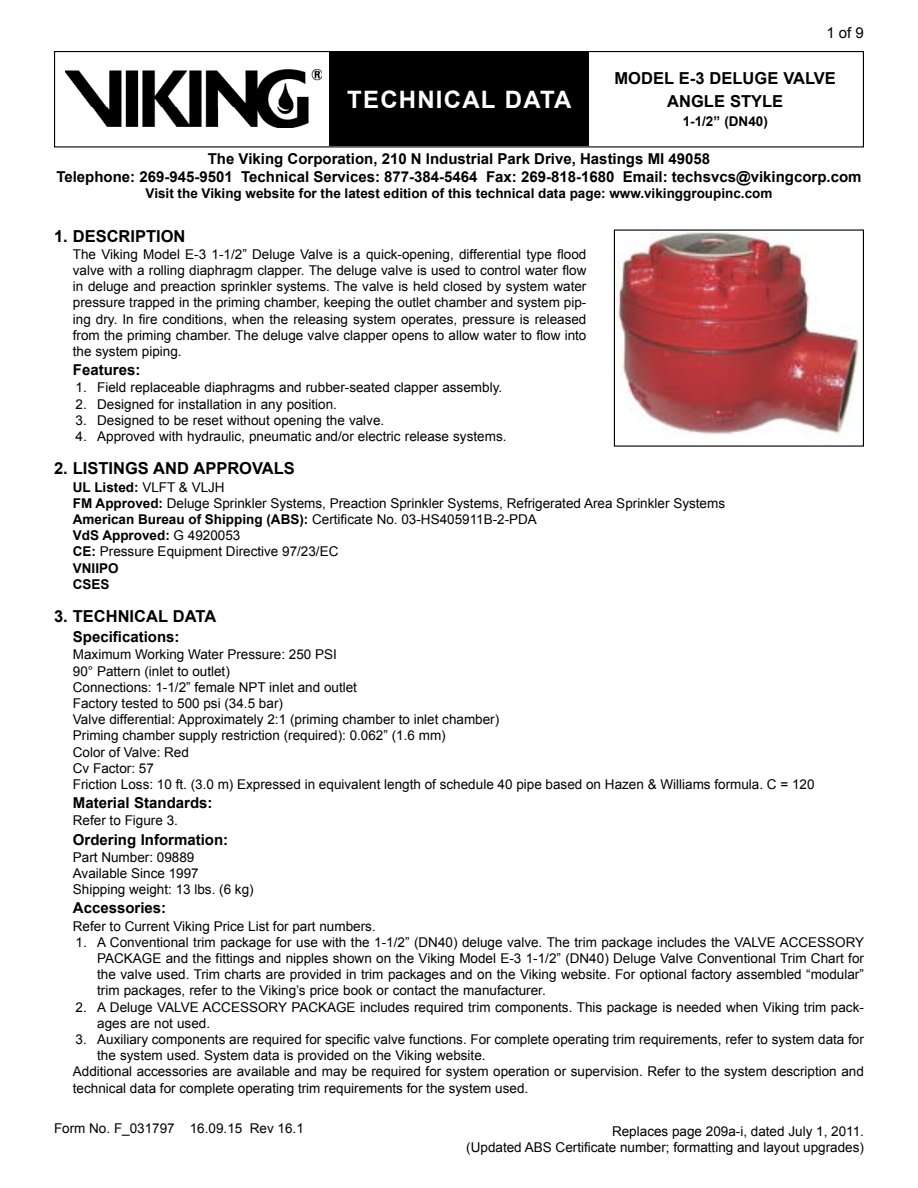
<style>
.page{position:relative;width:918px;height:1188px;background:#fff}
.page>*{position:absolute;margin:0;border:0;box-sizing:border-box;transform-origin:0 0}
.t1{font:700 24px "Arial";letter-spacing:.05em;color:#fff}
.t2{font:700 16.5px/22.8px "Arial";color:#000}
.t3{font:700 15px/18px "Arial";color:#000;text-align:center}
.t4{font:15px "Arial";color:#000}
.t5{font:13.5px/16.2px "Arial";color:#000}
.t6{font:700 13.5px "Arial";color:#000}
.s1{font-weight:700}
</style>
<div class="page">
<div style="left:54px;top:51px;width:810px;height:96px;border:1px solid #000"></div>
<div style="left:329px;top:52px;width:260px;height:94px;background:#000"></div>
<img style="left:65px;top:70px;width:256px;height:57px">
<img style="left:616px;top:232px;width:244px;height:203px">
<div style="left:614px;top:230px;width:250px;height:217px;border:1px solid #000"></div>
<p class="t4" style="left:826px;top:23px;width:39px">1 of 9</p>
<p class="t2" style="left:667px;top:67px;width:138px;text-indent:12px">E-3 Deluge Valve<br>Angle style</p>
<p class="t6" style="left:683px;top:112px;width:87px">1-1/2” (dn40)</p>
<p class="t3" style="left:56px;top:150px;width:807px">The Viking Corporation, 210 N Industrial Park Drive, Hastings MI 49058<br>Telephone: 269-945-9501 Technical Services: 877-384-5464 Fax: 269-818-1680 Email: techsvcs@vikingcorp.com</p>
<p class="t6" style="left:146px;top:184px;width:628px">Visit the Viking website for the latest edition of this technical data page: www.vikinggroupinc.com</p>
<p class="t2" style="left:615px;top:67px;width:39px">Model</p>
<h1 class="t1" style="left:347px;top:84px;width:226px">TECHNICAL DATA</h1>
<p class="t2" style="left:54px;top:225px;width:133px">1. DESCRIPTION</p>
<p class="t5" style="left:73px;top:246px;width:515px;text-align:justify">The Viking Model E-3 1-1/2” Deluge Valve is a quick-opening, differential type flood valve with a rolling diaphragm clapper. The deluge valve is used to control water flow in deluge and preaction sprinkler systems. The valve is held closed by system water pressure trapped in the priming chamber, keeping the outlet chamber and system pip&shy;ing dry. In fire conditions, when the releasing system operates, pressure is released from the priming chamber. The deluge valve clapper opens to allow water to flow into the system piping.</p>
<p class="t3" style="left:73px;top:361px;width:69px">Features:</p>
<p class="t5" style="left:76px;top:380px;width:428px">1. Field replaceable diaphragms and rubber-seated clapper assembly.</p>
<p class="t5" style="left:76px;top:396px;width:263px">2. Designed for installation in any position.</p>
<p class="t5" style="left:76px;top:412px;width:310px">3. Designed to be reset without opening the valve.</p>
<p class="t5" style="left:76px;top:428px;width:432px">4. Approved with hydraulic, pneumatic and/or electric release systems.</p>
<p class="t2" style="left:54px;top:458px;width:112px">2. Listings and</p>
<p class="t2" style="left:193px;top:458px;width:24px">Appr</p>
<p class="t2" style="left:239px;top:458px;width:25px">oval</p>
<p class="t2" style="left:284px;top:458px;width:13px">s</p>
<p class="t5" style="left:73px;top:479px;width:654px"><span class="s1">UL Listed:</span> VLFT &amp; VLJH<br><span class="s1">FM Approved:</span> Deluge Sprinkler Systems, Preaction Sprinkler Systems, Refrigerated Area Sprinkler Systems <span class="s1">American Bureau of Shipping (ABS):</span> Certificate No. 03-HS405911B-2-PDA<br><span class="s1">VdS Approved:</span> G 4920053<br><span class="s1">CE:</span> Pressure Equipment Directive 97/23/EC<br><span class="s1">VNIIPO<br>CSES</span></p>
<p class="t2" style="left:54px;top:605px;width:164px">3. TECHNICAL DATA</p>
<p class="t3" style="left:73px;top:628px;width:108px">Specifications:</p>
<p class="t5" style="left:73px;top:647px;width:743px">Maximum Working Water Pressure: 250 PSI<br>90° Pattern (inlet to outlet)<br>Connections: 1-1/2” female NPT inlet and outlet<br>Factory tested to 500 psi (34.5 bar)<br>Valve differential: Approximately 2:1 (priming chamber to inlet chamber)<br>Priming chamber supply restriction (required): 0.062” (1.6 mm)<br>Color of Valve: Red<br>Cv Factor: 57<br>Friction Loss: 10 ft. (3.0 m) Expressed in equivalent length of schedule 40 pipe based on Hazen &amp; Williams formula. C = 120</p>
<p class="t3" style="left:73px;top:794px;width:141px">Material Standards:</p>
<p class="t5" style="left:73px;top:813px;width:107px">Refer to Figure 3.</p>
<p class="t3" style="left:73px;top:831px;width:157px">Ordering Information:</p>
<p class="t5" style="left:73px;top:849px;width:182px">Part Number: 09889<br>Available Since 1997<br>Shipping weight: 13 lbs. (6 kg)</p>
<p class="t3" style="left:73px;top:899px;width:95px">Accessories:</p>
<p class="t5" style="left:73px;top:918px;width:304px">Refer to Current Viking Price List for part numbers.</p>
<p class="t5" style="left:97px;top:934px;width:769px;text-align:justify;text-indent:-22px">1. A Conventional trim package for use with the 1-1/2” (DN40) deluge valve. The trim package includes the VALVE ACCESSORY PACKAGE and the fittings and nipples shown on the Viking Model E-3 1-1/2” (DN40) Deluge Valve Conventional Trim Chart for the valve used. Trim charts are provided in trim packages and on the Viking website. For optional factory assembled “modular” trim packages, refer to the Viking’s price book or contact the manufacturer.</p>
<p class="t5" style="left:97px;top:999px;width:768px;text-indent:-22px">2. A Deluge VALVE ACCESSORY PACKAGE includes required trim components. This package is needed when Viking trim pack&shy;ages are not used.</p>
<p class="t5" style="left:76px;top:1031px;width:790px">3. Auxiliary components are required for specific valve functions. For complete operating trim requirements, refer to system data for</p>
<p class="t5" style="left:97px;top:1047px;width:390px">the system used. System data is provided on the Viking website.</p>
<p class="t5" style="left:73px;top:1064px;width:793px">Additional accessories are available and may be required for system operation or supervision. Refer to the system description and</p>
<p class="t5" style="left:73px;top:1080px;width:457px">technical data for complete operating trim requirements for the system used.</p>
<p class="t5" style="left:466px;top:1123px;width:399px;text-align:right">Replaces page 209a-i, dated July 1, 2011.<br>(Updated ABS Certificate number; formatting and layout upgrades)</p>
<p class="t5" style="left:54px;top:1120px;width:251px">Form No. F_031797 16.09.15 Rev 16.1</p>
</div>
